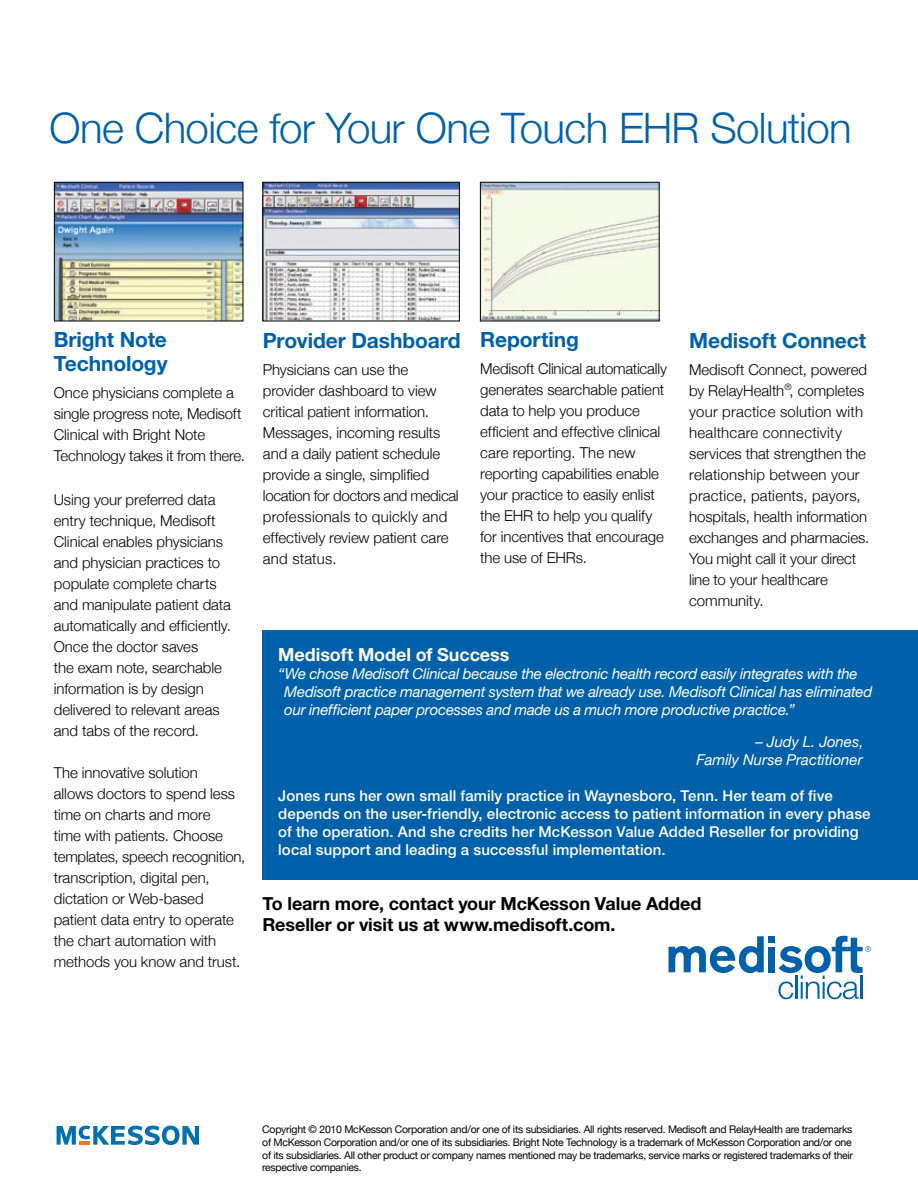
<style>
.page{position:relative;width:918px;height:1188px;background:#fff}
.page>*{position:absolute;margin:0;border:0;box-sizing:border-box;transform-origin:0 0}
.t1{font:300 42px "Helvetica Neue";letter-spacing:-.015em;color:#0060a9}
.t2{font:700 21px/24px "Helvetica Neue";letter-spacing:-.005em;color:#0060a9}
.t3{font:700 18px/21.6px "Helvetica Neue";letter-spacing:-.005em;color:#000}
.t4{font:700 18px "Helvetica Neue";letter-spacing:-.005em;color:#fff}
.t5{font:300 15px/21px "Helvetica Neue";letter-spacing:-.005em;color:#000}
.t6{font:italic 15px/18px "Helvetica Neue";letter-spacing:-.015em;color:#fff}
.t7{font:500 15px/18px "Helvetica Neue";letter-spacing:.005em;color:#fff}
.t8{font:10.5px/12.6px "Helvetica Neue";letter-spacing:-.025em;color:#000}
</style>
<div class="page">
<img style="left:482px;top:184px;width:176px;height:135px">
<div style="left:480px;top:182px;width:180px;height:139px;border:1px solid #000"></div>
<img style="left:264px;top:184px;width:194px;height:135px">
<div style="left:262px;top:182px;width:198px;height:139px;border:1px solid #000"></div>
<img style="left:56px;top:184px;width:185px;height:135px">
<div style="left:54px;top:182px;width:189px;height:139px;border:1px solid #000"></div>
<svg style="left:57px;top:1126px;width:142px;height:19px"></svg>
<div style="left:769px;top:947px;width:6px;height:25px;background:#0060a9"></div>
<div style="left:769px;top:936px;width:6px;height:7px;background:#0060a9"></div>
<svg style="left:668px;top:936px;width:96px;height:37px"></svg>
<svg style="left:778px;top:936px;width:93px;height:63px"></svg>
<hr style="left:860px;top:976px;width:2px;height:23px;background:#0060a9">
<div style="left:262px;top:630px;width:656px;height:250px;background:#0060a9"></div>
<h1 class="t1" style="left:50px;top:103px;width:804px">One Choice for Your One Touch EHR Solution</h1>
<h2 class="t2" style="left:54px;top:327px;width:115px">Bright Note<br>Technology</h2>
<p class="t5" style="left:54px;top:382px;width:193px">Once physicians complete a single progress note, Medisoft<br>Clinical with Bright Note<br>Technology takes it from there.</p>
<p class="t5" style="left:54px;top:489px;width:179px">Using your preferred data entry technique, Medisoft<br>Clinical enables physicians and physician practices to populate complete charts and manipulate patient data automatically and efficiently.<br>Once the doctor saves<br>the exam note, searchable information is by design delivered to relevant areas and tabs of the record.</p>
<p class="t5" style="left:54px;top:762px;width:193px">The innovative solution<br>allows doctors to spend less time on charts and more<br>time with patients. Choose templates, speech recognition, transcription, digital pen, dictation or Web-based patient data entry to operate the chart automation with methods you know and trust.</p>
<h2 class="t2" style="left:263px;top:328px;width:199px">Provider Dashboard</h2>
<p class="t5" style="left:263px;top:359px;width:197px">Physicians can use the provider dashboard to view critical patient information.<br>Messages, incoming results and a daily patient schedule provide a single, simplified location for doctors and medical professionals to quickly and effectively review patient care and status.</p>
<h2 class="t2" style="left:480px;top:327px;width:100px">Reporting</h2>
<p class="t5" style="left:480px;top:358px;width:188px">Medisoft Clinical automatically generates searchable patient data to help you produce efficient and effective clinical care reporting. The new reporting capabilities enable your practice to easily enlist the EHR to help you qualify for incentives that encourage the use of EHRs.</p>
<h2 class="t2" style="left:689px;top:328px;width:179px">Medisoft Connect</h2>
<p class="t5" style="left:689px;top:359px;width:182px">Medisoft Connect, powered by RelayHealth<sup>®</sup>, completes your practice solution with healthcare connectivity services that strengthen the relationship between your practice, patients, payors, hospitals, health information exchanges and pharmacies.<br>You might call it your direct line to your healthcare community.</p>
<p class="t4" style="left:278px;top:643px;width:233px">Medisoft Model of Success</p>
<p class="t6" style="left:284px;top:664px;width:590px;text-indent:-6px">“We chose Medisoft Clinical because the electronic health record easily integrates with the<br>Medisoft practice management system that we already use. Medisoft Clinical has eliminated our inefficient paper processes and made us a much more productive practice.”</p>
<p class="t6" style="left:697px;top:732px;width:169px;text-align:right">– Judy L. Jones,<br>Family Nurse Practitioner</p>
<p class="t7" style="left:278px;top:786px;width:594px">Jones runs her own small family practice in Waynesboro, Tenn. Her team of five depends on the user-friendly, electronic access to patient information in every phase of the operation. And she credits her McKesson Value Added Reseller for providing local support and leading a successful implementation.</p>
<p class="t3" style="left:262px;top:892px;width:441px">To learn more, contact your McKesson Value Added<br>Reseller or visit us at www.medisoft.com.</p>
<p class="t8" style="left:262px;top:1123px;width:592px">Copyright © 2010 McKesson Corporation and/or one of its subsidiaries. All rights reserved. Medisoft and RelayHealth are trademarks of McKesson Corporation and/or one of its subsidiaries. Bright Note Technology is a trademark of McKesson Corporation and/or one of its subsidiaries. All other product or company names mentioned may be trademarks, service marks or registered trademarks of their respective companies.</p>
</div>
